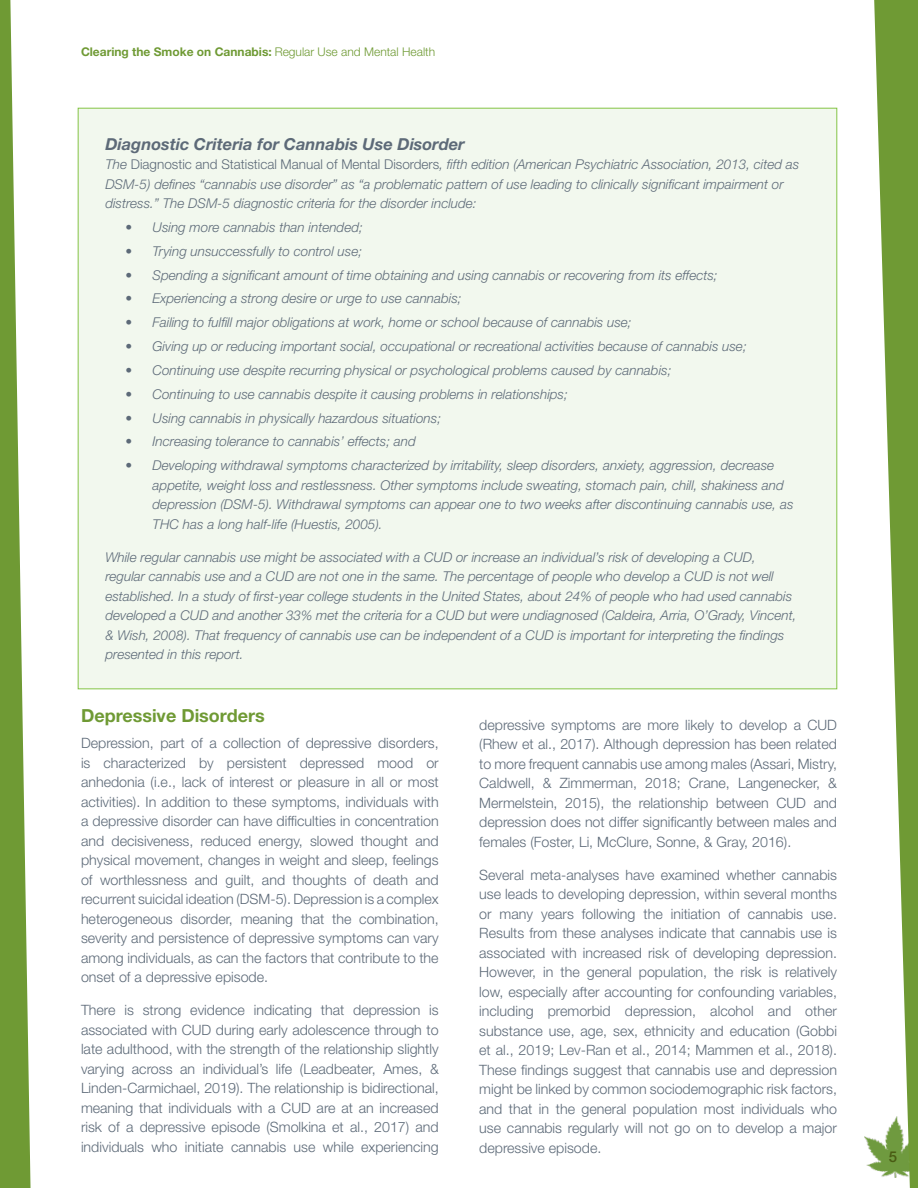
<style>
.page{position:relative;width:918px;height:1188px;background:#fff}
.page>*{position:absolute;margin:0;border:0;box-sizing:border-box;transform-origin:0 0}
.t1{font:700 18px "Helvetica Neue LT Std";color:#6f9a34}
.t2{font:italic 700 16.5px "Helvetica Neue LT Std";color:#5d6a78}
.t3{font:500 15px "Helvetica Neue LT Std";color:#495b13}
.Paragraph_Text{font:300 14.25px/19.5px "Helvetica Neue LT Std";color:#5d6a78;text-align:justify}
.t4{font:italic 300 13.5px/19.5px "Helvetica Neue LT Std";color:#5d6a78}
.t5{font:700 12px "Helvetica Neue LT Std";color:#6f9a34}
.s1{font-weight:300}
.s2{font-style:normal}
</style>
<div class="page">
<img style="left:864px;top:1136px;width:8px;height:33px">
<svg style="left:872px;top:0;width:46px;height:1188px;fill:#6f9a34"></svg>
<svg style="left:0;top:0;width:31px;height:1188px"></svg>
<div style="left:78px;top:108px;width:759px;height:581px;background:#f2f8ee"></div>
<p class="t5" style="left:81px;top:44px;width:356px">Clearing the Smoke on Cannabis: <span class="s1">Regular Use and Mental Health</span></p>
<p class="t2" style="left:105px;top:134px;width:361px">Diagnostic Criteria for Cannabis Use Disorder</p>
<p class="t4" style="left:105px;top:154px;width:696px">The <span class="s2">Diagnostic and Statistical Manual of Mental Disorders</span>, fifth edition (American Psychiatric Association, 2013, cited as<br>DSM-5) defines “cannabis use disorder” as “a problematic pattern of use leading to clinically significant impairment or distress.” The DSM-5 diagnostic criteria for the disorder include:</p>
<p class="t4" style="left:126px;top:217px;width:239px">• Using more cannabis than intended;</p>
<p class="t4" style="left:126px;top:241px;width:238px">• Trying unsuccessfully to control use;</p>
<p class="t4" style="left:126px;top:265px;width:594px">• Spending a significant amount of time obtaining and using cannabis or recovering from its effects;</p>
<p class="t4" style="left:126px;top:289px;width:338px">• Experiencing a strong desire or urge to use cannabis;</p>
<p class="t4" style="left:126px;top:313px;width:508px">• Failing to fulfill major obligations at work, home or school because of cannabis use;</p>
<p class="t4" style="left:126px;top:336px;width:623px">• Giving up or reducing important social, occupational or recreational activities because of cannabis use;</p>
<p class="t4" style="left:126px;top:360px;width:547px">• Continuing use despite recurring physical or psychological problems caused by cannabis;</p>
<p class="t4" style="left:126px;top:384px;width:444px">• Continuing to use cannabis despite it causing problems in relationships;</p>
<p class="t4" style="left:126px;top:408px;width:317px">• Using cannabis in physically hazardous situations;</p>
<p class="t4" style="left:126px;top:432px;width:292px">• Increasing tolerance to cannabis’ effects; and</p>
<p class="t4" style="left:153px;top:455px;width:643px;text-indent:-27px">• Developing withdrawal symptoms characterized by irritability, sleep disorders, anxiety, aggression, decrease appetite, weight loss and restlessness. Other symptoms include sweating, stomach pain, chill, shakiness and depression (DSM-5). Withdrawal symptoms can appear one to two weeks after discontinuing cannabis use, as THC has a long half-life (Huestis, 2005).</p>
<p class="t4" style="left:105px;top:547px;width:693px">While regular cannabis use might be associated with a CUD or increase an individual’s risk of developing a CUD, regular cannabis use and a CUD are not one in the same. The percentage of people who develop a CUD is not well established. In a study of first-year college students in the United States, about 24% of people who had used cannabis developed a CUD and another 33% met the criteria for a CUD but were undiagnosed (Caldeira, Arria, O’Grady, Vincent, &amp; Wish, 2008). That frequency of cannabis use can be independent of a CUD is important for interpreting the findings presented in this report.</p>
<h1 class="t1" style="left:81px;top:704px;width:185px">Depressive Disorders</h1>
<p class="Paragraph_Text" style="left:81px;top:733px;width:359px">Depression, part of a collection of depressive disorders, is characterized by persistent depressed mood or anhedonia (i.e., lack of interest or pleasure in all or most activities). In addition to these symptoms, individuals with a depressive disorder can have difficulties in concentration and decisiveness, reduced energy, slowed thought and physical movement, changes in weight and sleep, feelings of worthlessness and guilt, and thoughts of death and recurrent suicidal ideation (DSM-5). Depression is a complex heterogeneous disorder, meaning that the combination, severity and persistence of depressive symptoms can vary among individuals, as can the factors that contribute to the onset of a depressive episode.</p>
<p class="Paragraph_Text" style="left:81px;top:1000px;width:359px">There is strong evidence indicating that depression is associated with CUD during early adolescence through to late adulthood, with the strength of the relationship slightly varying across an individual’s life (Leadbeater, Ames, &amp; Linden‐Carmichael, 2019). The relationship is bidirectional, meaning that individuals with a CUD are at an increased risk of a depressive episode (Smolkina et al., 2017) and individuals who initiate cannabis use while experiencing</p>
<p class="Paragraph_Text" style="left:479px;top:715px;width:359px">depressive symptoms are more likely to develop a CUD (Rhew et al., 2017). Although depression has been related to more frequent cannabis use among males (Assari, Mistry, Caldwell, &amp; Zimmerman, 2018; Crane, Langenecker, &amp; Mermelstein, 2015), the relationship between CUD and depression does not differ significantly between males and females (Foster, Li, McClure, Sonne, &amp; Gray, 2016).</p>
<p class="Paragraph_Text" style="left:479px;top:865px;width:359px">Several meta-analyses have examined whether cannabis use leads to developing depression, within several months or many years following the initiation of cannabis use.<br>Results from these analyses indicate that cannabis use is associated with increased risk of developing depression.<br>However, in the general population, the risk is relatively low, especially after accounting for confounding variables, including premorbid depression, alcohol and other substance use, age, sex, ethnicity and education (Gobbi et al., 2019; Lev-Ran et al., 2014; Mammen et al., 2018).<br>These findings suggest that cannabis use and depression might be linked by common sociodemographic risk factors, and that in the general population most individuals who use cannabis regularly will not go on to develop a major depressive episode.</p>
<p class="t3" style="left:889px;top:1148px;width:10px">5</p>
</div>
